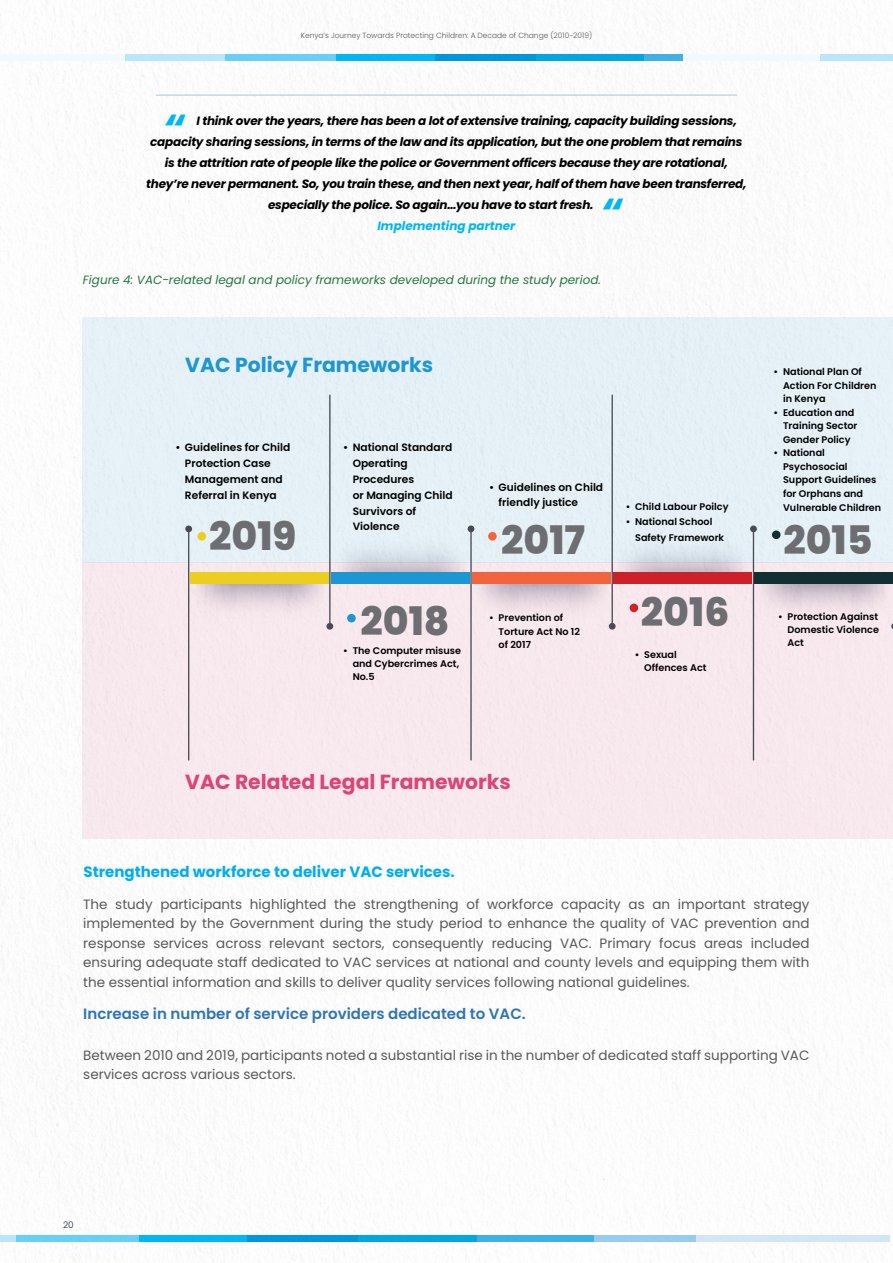
<style>
.page{position:relative;width:893px;height:1263px;background:#fff}
.page>*{position:absolute;margin:0;border:0;box-sizing:border-box;transform-origin:0 0}
.t1{font:italic 700 40.5px "Poppins";color:#00b7f1}
.t2{font:800 39.3px "Poppins";color:#6d6e71}
.t3{font:700 20.4px "Poppins";color:#dd4376}
.t4{font:700 20.4px "Poppins";color:#1d96d4}
.t5{font:600 15px "Poppins";color:#2e75b5}
.t6{font:700 15px "Poppins";color:#00aeef}
.t7{font:13.5px/19.5px "Poppins";color:#58595b;text-align:justify}
.t8{font:italic 700 12px "Poppins";letter-spacing:-.02em;color:#000}
.t9{font:italic 12px "Poppins";color:#24783d}
.t10{font:italic 700 12px "Poppins";color:#00b7f1}
.t11{font:600 10.65px/15.9px "Poppins";color:#000}
.t12{font:600 9.6px/13.5px "Poppins";color:#000}
.t13{font:300 9px "Poppins";color:#112f32}
.t14{font:300 7.5px "Poppins";color:#58595b}
</style>
<div class="page">
<div style="left:625px;top:54px;width:126px;height:7px;background:#3fb1e5"></div>
<div style="left:519px;top:54px;width:125px;height:7px;background:#00a7e2"></div>
<div style="left:410px;top:54px;width:126px;height:7px;background:#0097dc"></div>
<div style="left:309px;top:54px;width:125px;height:7px;background:#00b7f1"></div>
<div style="left:211px;top:54px;width:125px;height:7px;background:#6acff6"></div>
<div style="left:99px;top:54px;width:126px;height:7px;background:#b9e6fa"></div>
<div style="left:0;top:54px;width:124px;height:7px;background:#f1fafe"></div>
<div style="left:793px;top:54px;width:100px;height:7px;background:#b9e6fa"></div>
<div style="left:684px;top:54px;width:136px;height:7px;background:#f1fafe"></div>
<div style="left:564px;top:1235px;width:138px;height:7px;background:#97ccef"></div>
<div style="left:457px;top:1235px;width:137px;height:7px;background:#3fb1e5"></div>
<div style="left:339px;top:1235px;width:138px;height:7px;background:#00a7e2"></div>
<div style="left:220px;top:1235px;width:138px;height:7px;background:#0097dc"></div>
<div style="left:109px;top:1235px;width:138px;height:7px;background:#00b7f1"></div>
<div style="left:1px;top:1235px;width:138px;height:7px;background:#6acff6"></div>
<div style="left:0;top:1235px;width:16px;height:7px;background:#b9e6fa"></div>
<div style="left:696px;top:1235px;width:193px;height:7px;background:#d1e6f7"></div>
<hr style="left:156px;top:95px;width:581px;height:1px;background:#accceb">
<div style="left:83px;top:317px;width:810px;height:246px;background:#e5f1f7"></div>
<div style="left:83px;top:563px;width:810px;height:275px;background:#f8e9ee"></div>
<svg style="left:190px;top:583px;width:139px;height:27px"></svg>
<svg style="left:472px;top:583px;width:139px;height:28px"></svg>
<svg style="left:755px;top:583px;width:138px;height:27px"></svg>
<svg style="left:331px;top:545px;width:139px;height:27px"></svg>
<svg style="left:614px;top:538px;width:138px;height:34px"></svg>
<div style="left:190px;top:572px;width:139px;height:11px;background:#ecce1f"></div>
<div style="left:331px;top:572px;width:139px;height:11px;background:#1d96d4"></div>
<div style="left:472px;top:572px;width:139px;height:11px;background:#f2643e"></div>
<div style="left:614px;top:572px;width:138px;height:11px;background:#cd2029"></div>
<div style="left:755px;top:572px;width:138px;height:11px;background:#123033"></div>
<hr style="left:188px;top:532px;width:1px;height:228px;background:#484b55">
<div style="left:185px;top:525px;width:7px;height:7px;background:#484b55;border-radius:50%"></div>
<hr style="left:329px;top:395px;width:1px;height:228px;background:#484b55">
<div style="left:326px;top:623px;width:7px;height:7px;background:#484b55;border-radius:50%"></div>
<hr style="left:470px;top:532px;width:2px;height:228px;background:#484b55">
<div style="left:468px;top:525px;width:6px;height:7px;background:#484b55;border-radius:50%"></div>
<hr style="left:612px;top:395px;width:1px;height:228px;background:#484b55">
<div style="left:609px;top:623px;width:7px;height:7px;background:#484b55;border-radius:50%"></div>
<hr style="left:753px;top:532px;width:1px;height:228px;background:#484b55">
<div style="left:750px;top:525px;width:7px;height:7px;background:#484b55;border-radius:50%"></div>
<div style="left:198px;top:532px;width:8px;height:9px;background:#ecce1f;border-radius:50%"></div>
<div style="left:347px;top:614px;width:9px;height:8px;background:#1d96d4;border-radius:50%"></div>
<div style="left:488px;top:532px;width:9px;height:9px;background:#f2643e;border-radius:50%"></div>
<div style="left:630px;top:604px;width:8px;height:8px;background:#cd2029;border-radius:50%"></div>
<div style="left:772px;top:530px;width:8px;height:9px;background:#123033;border-radius:50%"></div>
<p class="t14" style="left:301px;top:31px;width:293px">Kenya’s Journey Towards Protecting Children: A Decade of Change (2010-2019)</p>
<h1 class="t1" style="left:165px;top:106px;width:23px">“</h1>
<p class="t8" style="left:197px;top:114px;width:542px">I think over the years, there has been a lot of extensive training, capacity building sessions,</p>
<p class="t8" style="left:150px;top:135px;width:594px">capacity sharing sessions, in terms of the law and its application, but the one problem that remains</p>
<p class="t8" style="left:165px;top:156px;width:564px">is the attrition rate of people like the police or Government officers because they are rotational,</p>
<p class="t8" style="left:146px;top:177px;width:602px">they’re never permanent. So, you train these, and then next year, half of them have been transferred,</p>
<p class="t8" style="left:268px;top:198px;width:327px">especially the police. So again…you have to start fresh.</p>
<p class="t10" style="left:377px;top:219px;width:139px">Implementing partner</p>
<h1 class="t1" style="left:603px;top:190px;width:23px">“</h1>
<p class="t9" style="left:83px;top:273px;width:520px">Figure 4: VAC-related legal and policy frameworks developed during the study period.</p>
<h3 class="t4" style="left:185px;top:353px;width:249px">VAC Policy Frameworks</h3>
<p class="t11" style="left:185px;top:439px;width:107px;text-indent:-9px">• Guidelines for Child<br>Protection Case<br>Management and<br>Referral in Kenya</p>
<p class="t11" style="left:353px;top:439px;width:101px;text-indent:-9px">• National Standard<br>Operating<br>Procedures<br>or Managing Child<br>Survivors of<br>Violence</p>
<h2 class="t2" style="left:209px;top:513px;width:89px">2019</h2>
<h2 class="t2" style="left:360px;top:598px;width:91px">2018</h2>
<p class="t12" style="left:353px;top:644px;width:110px;text-indent:-9px">• The Computer misuse and Cybercrimes Act,<br>No.5</p>
<p class="t11" style="left:499px;top:479px;width:106px;text-indent:-9px">• Guidelines on Child friendly justice</p>
<h2 class="t2" style="left:501px;top:517px;width:85px">2017</h2>
<p class="t12" style="left:499px;top:611px;width:83px;text-indent:-9px">• Prevention of<br>Torture Act No 12 of 2017</p>
<p class="t12" style="left:626px;top:499px;width:104px">• Child Labour Poilcy</p>
<p class="t12" style="left:635px;top:514px;width:91px;line-height:15.9px;text-indent:-9px">• National School<br>Safety Framework</p>
<h2 class="t2" style="left:641px;top:590px;width:90px">2016</h2>
<p class="t12" style="left:644px;top:648px;width:64px;text-indent:-9px">• Sexual<br>Offences Act</p>
<h3 class="t3" style="left:185px;top:770px;width:327px">VAC Related Legal Frameworks</h3>
<p class="t12" style="left:783px;top:365px;width:95px;text-indent:-9px">• National Plan Of<br>Action For Children in Kenya</p>
<p class="t12" style="left:783px;top:406px;width:76px;text-indent:-9px">• Education and<br>Training Sector<br>Gender Policy</p>
<p class="t12" style="left:783px;top:446px;width:100px;text-indent:-9px">• National<br>Psychosocial<br>Support Guidelines for Orphans and<br>Vulnerable Children</p>
<h2 class="t2" style="left:783px;top:517px;width:91px">2015</h2>
<p class="t12" style="left:787px;top:610px;width:93px;text-align:justify;text-indent:-9px">• Protection Against Domestic Violence Act</p>
<p class="t6" style="left:83px;top:863px;width:373px">Strengthened workforce to deliver VAC services.</p>
<p class="t7" style="left:83px;top:894px;width:728px">The study participants highlighted the strengthening of workforce capacity as an important strategy implemented by the Government during the study period to enhance the quality of VAC prevention and response services across relevant sectors, consequently reducing VAC. Primary focus areas included ensuring adequate staff dedicated to VAC services at national and county levels and equipping them with the essential information and skills to deliver quality services following national guidelines.</p>
<p class="t5" style="left:83px;top:1005px;width:444px">Increase in number of service providers dedicated to VAC.</p>
<p class="t7" style="left:83px;top:1045px;width:728px">Between 2010 and 2019, participants noted a substantial rise in the number of dedicated staff supporting VAC services across various sectors.</p>
<p class="t13" style="left:63px;top:1220px;width:12px">20</p>
</div>
